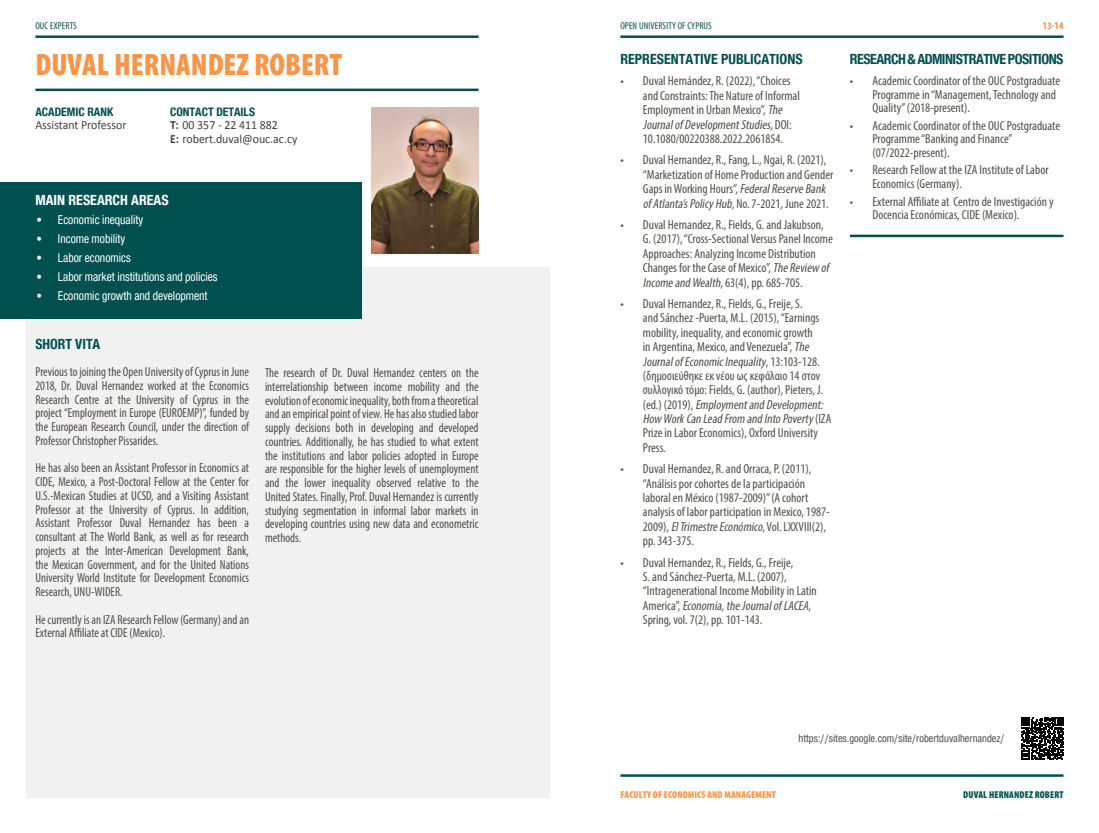
<style>
.page{position:relative;width:1099px;height:833px;background:#fff}
.page>*{position:absolute;margin:0;border:0;box-sizing:border-box;transform-origin:0 0}
.t1{font:700 31.25px "Myriad Condensed Greek";color:#f79548}
.t2{font:700 15px "CF Helvetica Cond";color:#005050}
.t3{font:700 15px "CF Helvetica Cond";letter-spacing:-.03em;color:#005050}
.t4{font:700 15px "CF Helvetica Cond";color:#fff}
.t5{font:condensed 13.12px/14.4px "Myriad Pro";color:#524f4a}
.t6{font:condensed 13.12px/13.8px "Myriad Pro";color:#524f4a;text-align:justify;scale:.95 1}
.t7{font:13.12px "CF Helvetica Cond";color:#fff;scale:.95 1}
.t8{font:12.5px/13.8px "Calibri";color:#414042;scale:.95 1}
.t9{font:700 12.5px "CF Helvetica Cond";color:#005050}
.t10{font:11.25px "CF Helvetica Cond";color:#524f4a}
.t11{font:700 10px "Myriad Condensed Greek";letter-spacing:.01em;color:#f79548}
.t12{font:10px "Myriad Condensed Greek";letter-spacing:.01em;color:#005050}
.t13{font:700 10px "Myriad Condensed Greek";letter-spacing:.01em;color:#005050}
.s1{font-style:italic}
.s2{font-weight:700}
</style>
<div class="page">
<div style="left:26px;top:267px;width:523px;height:530px;background:#f1f1f2"></div>
<div style="left:0;top:183px;width:361px;height:136px;background:#005050"></div>
<hr style="left:850px;top:235px;width:213px;height:2px;background:#005050">
<hr style="left:35px;top:35px;width:443px;height:3px;background:#005050">
<hr style="left:35px;top:89px;width:443px;height:2px;background:#005050">
<hr style="left:620px;top:35px;width:443px;height:3px;background:#005050">
<hr style="left:620px;top:774px;width:443px;height:3px;background:#005050">
<img style="left:372px;top:107px;width:106px;height:146px">
<svg style="left:1021px;top:717px;width:42px;height:42px"></svg>
<p class="t12" style="left:35px;top:21px;width:43px">OUC EXPERTS</p>
<p class="t12" style="left:620px;top:21px;width:93px">OPEN UNIVERSITY OF CYPRUS</p>
<p class="t11" style="left:1042px;top:20px;width:22px">13-14</p>
<h1 class="t1" style="left:35px;top:49px;width:308px">DUVAL HERNANDEZ ROBERT</h1>
<p class="t2" style="left:620px;top:51px;width:184px">REPRESENTATIVE PUBLICATIONS</p>
<p class="t5" style="left:643px;top:74px;width:158px;text-indent:-22px">• Duval Hernández, R. (2022), “Choices and Constraints: The Nature of Informal Employment in Urban Mexico”, <span class="s1">The Journalof DevelopmentStudies</span>, D O I :<br>10.1080/00220388.2022.2061854.</p>
<p class="t5" style="left:643px;top:153px;width:192px;text-indent:-22px">• Duval Hernandez, R., Fang, L., Ngai, R. (2021), “Marketization of Home Production and Gender Gaps in Working Hours”, <span class="s1">FederalReserveBank of Atlanta’sPolicyHub</span>, N o. 7 - 2 0 2 1 , J u n e 2 0 2 1 .</p>
<p class="t5" style="left:643px;top:217px;width:191px;text-indent:-22px">• Duval Hernandez, R., Fields, G. and Jakubson, G. (2017), “Cross-Sectional Versus Panel Income Approaches: Analyzing Income Distribution Changes for the Case of Mexico”, <span class="s1">TheReview of Incomeand Wealth</span>, 63(4), pp. 685-705.</p>
<p class="t5" style="left:643px;top:296px;width:190px;text-indent:-22px">• Duval Hernandez, R., Fields, G., Freije, S.<br>and Sánchez -Puerta, M.L. (2015), “Earnings mobility, inequality, and economic growth<br>in Argentina, Mexico, and Venezuela”, <span class="s1">The Journalof EconomicInequality</span>, 1 3 : 1 0 3 - 1 2 8 . (δημοσιεύθηκε εκ νέου ως κεφάλαιο 14 στον συλλογικό τόμο: Fields, G. (author), Pieters, J.<br>( e d . ) ( 2 0 1 9 ) , <span class="s1">Employmentand Development:<br>How WorkCan Lead From and IntoPoverty</span>( I Z A Prize in Labor Economics), Oxford University Press.</p>
<p class="t5" style="left:643px;top:461px;width:188px;text-indent:-22px">• Duval Hernandez, R. and Orraca, P. (2011), “Análisis por cohortes de la participación laboral en México (1987-2009)” (A cohort analysis of labor participation in Mexico, 1987- 2009), <span class="s1">ElTrimestreEconómico</span>, Vol. LXXVIII(2), pp. 343-375.</p>
<p class="t5" style="left:643px;top:555px;width:175px;text-indent:-22px">• Duval Hernandez, R., Fields, G., Freije,<br>S. and Sánchez-Puerta, M.L. (2007), “Intragenerational Income Mobility in Latin A m e r i c a ”, <span class="s1">Economia,theJournalof LACEA</span>, Spring, vol. 7(2), pp. 101-143.</p>
<p class="t9" style="left:35px;top:105px;width:79px">ACADEMIC RANK</p>
<p class="t8" style="left:35px;top:118px;width:97px">Assistant Professor</p>
<p class="t9" style="left:170px;top:105px;width:86px">CONTACT DETAILS</p>
<p class="t8" style="left:170px;top:118px;width:135px"><span class="s2">T:</span> 00 357 - 22 411 882<br><span class="s2">E:</span> robert.duval@ouc.ac.cy</p>
<p class="t4" style="left:35px;top:192px;width:135px">MAIN RESEARCH AREAS</p>
<p class="t7" style="left:35px;top:212px;width:115px">• Economic inequality</p>
<p class="t7" style="left:35px;top:231px;width:96px">• Income mobility</p>
<p class="t7" style="left:35px;top:251px;width:102px">• Labor economics</p>
<p class="t7" style="left:35px;top:270px;width:193px">• Labor market institutions and policies</p>
<p class="t7" style="left:35px;top:289px;width:183px">• Economic growth and development</p>
<p class="t2" style="left:35px;top:335px;width:66px">SHORT VITA</p>
<p class="t6" style="left:35px;top:365px;width:226px">Previous to joining the Open University of Cyprus in June 2018, Dr. Duval Hernandez worked at the Economics Research Centre at the University of Cyprus in the project “Employment in Europe (EUROEMP)”, funded by the European Research Council, under the direction of Professor Christopher Pissarides.</p>
<p class="t6" style="left:35px;top:461px;width:226px">He has also been an Assistant Professor in Economics at CIDE, Mexico, a Post-Doctoral Fellow at the Center for U.S.-Mexican Studies at UCSD, and a Visiting Assistant Professor at the University of Cyprus. In addition, Assistant Professor Duval Hernandez has been a consultant at The World Bank, as well as for research projects at the Inter-American Development Bank, the Mexican Government, and for the United Nations University World Institute for Development Economics Research, UNU-WIDER.</p>
<p class="t6" style="left:35px;top:612px;width:226px">He currently is an IZA Research Fellow (Germany) and an<br>External Affiliate at CIDE (Mexico).</p>
<p class="t6" style="left:265px;top:365px;width:226px">The research of Dr. Duval Hernandez centers on the interrelationship between income mobility and the evolution of economic inequality, both from a theoretical and an empirical point of view. He has also studied labor supply decisions both in developing and developed countries. Additionally, he has studied to what extent the institutions and labor policies adopted in Europe are responsible for the higher levels of unemployment and the lower inequality observed relative to the United States. Finally, Prof. Duval Hernandez is currently studying segmentation in informal labor markets in developing countries using new data and econometric methods.</p>
<p class="t3" style="left:850px;top:51px;width:215px">RESEARCH &amp; ADMINISTRATIVE POSITIONS</p>
<p class="t5" style="left:872px;top:73px;width:189px;line-height:13.8px;text-indent:-22px">• Academic Coordinator of the OUC Postgraduate<br>Programme in “Management, Technology and<br>Quality” (2018-present).</p>
<p class="t5" style="left:872px;top:118px;width:189px;line-height:13.8px;text-indent:-22px">• Academic Coordinator of the OUC Postgraduate<br>Programme “Banking and Finance” (07/2022-present).</p>
<p class="t5" style="left:872px;top:163px;width:178px;line-height:13.8px;text-indent:-22px">• Research Fellow at the IZA Institute of Labor<br>Economics (Germany).</p>
<p class="t5" style="left:872px;top:194px;width:183px;line-height:13.8px;text-indent:-22px">• External Affiliate at Centro de Investigación y<br>Docencia Económicas, CIDE (Mexico).</p>
<p class="t10" style="left:798px;top:732px;width:207px">https://sites.google.com/site/robertduvalhernandez/</p>
<p class="t11" style="left:620px;top:789px;width:157px">FACULTY OF ECONOMICS AND MANAGEMENT</p>
<p class="t13" style="left:963px;top:789px;width:102px">DUVAL HERNANDEZ ROBERT</p>
</div>
